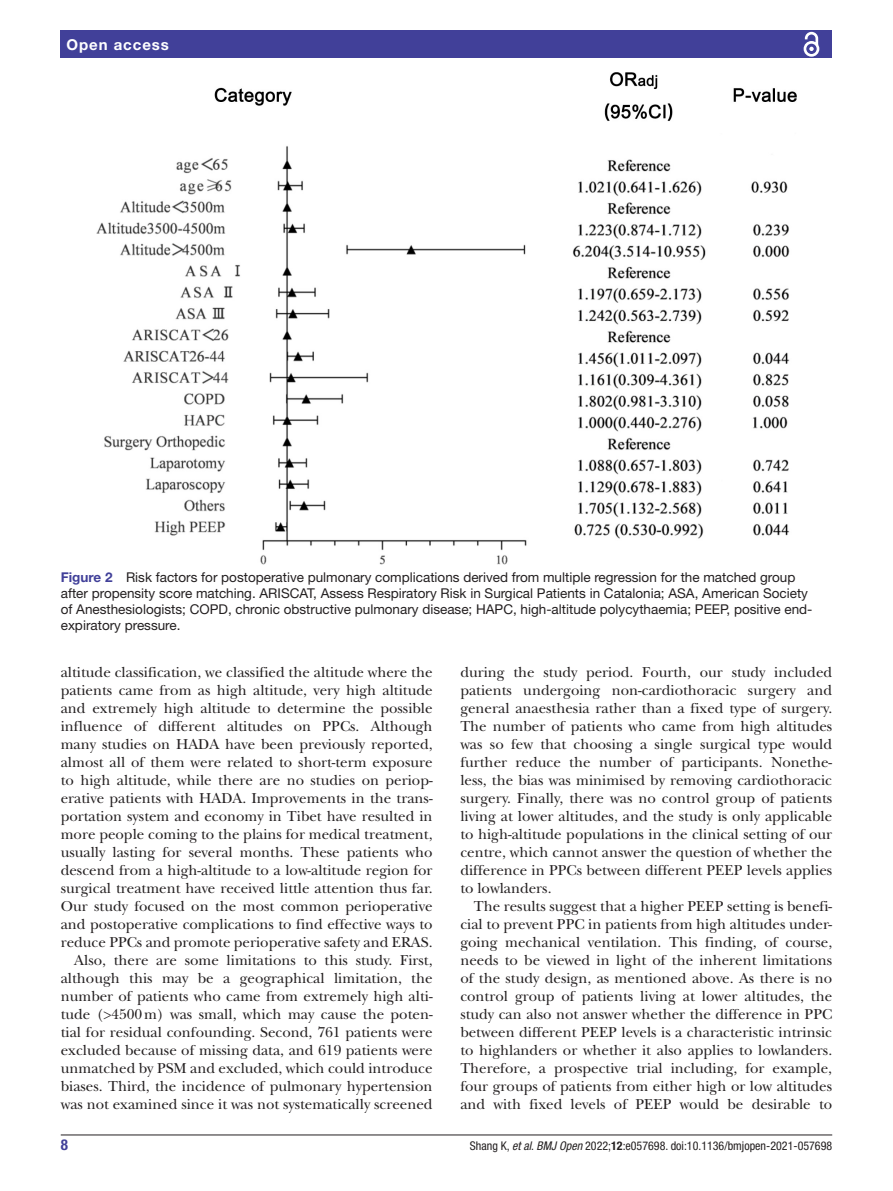
<style>
.page{position:relative;width:893px;height:1191px;background:#fff}
.page>*{position:absolute;margin:0;border:0;box-sizing:border-box;transform-origin:0 0}
.t1{font:15px/18px "New Baskerville";color:#231f20;text-align:justify}
.t2{font:700 15px "Helvetica Neue LT Std";letter-spacing:.065em;color:#fff}
.t3{font:700 condensed 15px "Helvetica Neue LT Std";color:#414099}
.t4{font:13.5px/16.2px "Helvetica Neue LT Std";color:#231f20}
.t5{font:condensed 12px "Helvetica Neue LT Std";color:#231f20}
.s1{font-weight:700;color:#414099}
.s2{font-style:italic}
.s3{font-weight:700}
</style>
<div class="page">
<hr style="left:61px;top:1134px;width:771px;height:1px;background:#231f20">
<div style="left:61px;top:31px;width:771px;height:27px;background:#414099"></div>
<svg style="left:803px;top:31px;width:17px;height:26px"></svg>
<img style="left:97px;top:73px;width:699px;height:491px">
<p class="t2" style="left:66px;top:35px;width:104px">Open access</p>
<p class="t4" style="left:61px;top:568px;width:753px"><span class="s1">Figure 2</span> Risk factors for postoperative pulmonary complications derived from multiple regression for the matched group after propensity score matching. ARISCAT, Assess Respiratory Risk in Surgical Patients in Catalonia; ASA, American Society of Anesthesiologists; COPD, chronic obstructive pulmonary disease; HAPC, high-altitude polycythaemia; PEEP, positive end&shy;expiratory pressure.</p>
<p class="t1" style="left:61px;top:663px;width:373px;text-align:right">altitude classification, we classified the altitude where the patients came from as high altitude, very high altitude and extremely high altitude to determine the possible influence of different altitudes on PPCs. Although many studies on HADA have been previously reported, almost all of them were related to short-term exposure to high altitude, while there are no studies on periop&shy;erative patients with HADA. Improvements in the trans&shy;portation system and economy in Tibet have resulted in more people coming to the plains for medical treatment, usually lasting for several months. These patients who descend from a high-altitude to a low-altitude region for surgical treatment have received little attention thus far.<br>Our study focused on the most common perioperative and postoperative complications to find effective ways to reduce PPCs and promote perioperative safety and ERAS.<br>Also, there are some limitations to this study. First, although this may be a geographical limitation, the number of patients who came from extremely high alti&shy;tude (&gt;4500m) was small, which may cause the poten&shy;tial for residual confounding. Second, 761 patients were excluded because of missing data, and 619 patients were unmatched by PSM and excluded, which could introduce biases. Third, the incidence of pulmonary hypertension was not examined since it was not systematically screened</p>
<p class="t1" style="left:460px;top:663px;width:373px">during the study period. Fourth, our study included patients undergoing non-cardiothoracic surgery and general anaesthesia rather than a fixed type of surgery.<br>The number of patients who came from high altitudes was so few that choosing a single surgical type would further reduce the number of participants. Nonethe&shy;less, the bias was minimised by removing cardiothoracic surgery. Finally, there was no control group of patients living at lower altitudes, and the study is only applicable to high-altitude populations in the clinical setting of our centre, which cannot answer the question of whether the difference in PPCs between different PEEP levels applies to lowlanders.</p>
<p class="t1" style="left:460px;top:897px;width:373px;text-indent:14px">The results suggest that a higher PEEP setting is benefi&shy;cial to prevent PPC in patients from high altitudes under&shy;going mechanical ventilation. This finding, of course, needs to be viewed in light of the inherent limitations of the study design, as mentioned above. As there is no control group of patients living at lower altitudes, the study can also not answer whether the difference in PPC between different PEEP levels is a characteristic intrinsic to highlanders or whether it also applies to lowlanders.<br>Therefore, a prospective trial including, for example, four groups of patients from either high or low altitudes and with fixed levels of PEEP would be desirable to</p>
<p class="t3" style="left:61px;top:1135px;width:9px">8</p>
<p class="t5" style="left:470px;top:1138px;width:364px">Shang K, <span class="s2">et al</span>. <span class="s2">BMJ Open</span> 2022;<span class="s3">12</span>:e057698. doi:10.1136/bmjopen-2021-057698</p>
</div>
